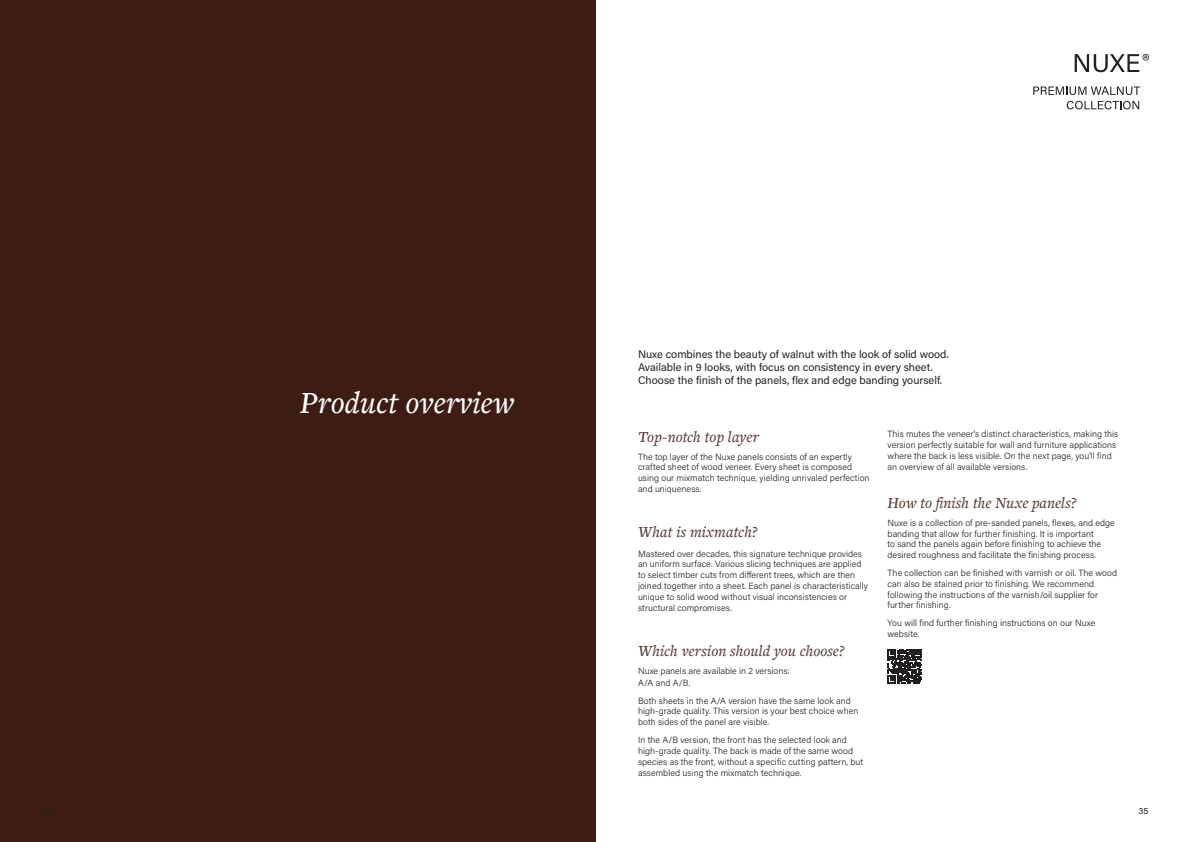
<style>
.page{position:relative;width:1191px;height:842px;background:#fff}
.page>*{position:absolute;margin:0;border:0;box-sizing:border-box;transform-origin:0 0}
.t1{font:italic 500 32px "Freight Text Pro";color:#fff}
.t2{font:italic 500 16px "Freight Text Pro";color:#593b33}
.t3{font:11px/13.2px "Acumin Pro";color:#231f20}
.t4{font:300 9px/10.8px "Acumin Pro";letter-spacing:.005em;color:#231f20}
.t5{font:9px "Acumin Pro";color:#231f20}
</style>
<div class="page">
<div style="left:0;top:0;width:595px;height:842px;background:#3d1c13"></div>
<svg style="left:1074px;top:54px;width:75px;height:18px"></svg>
<svg style="left:1033px;top:87px;width:107px;height:8px"></svg>
<svg style="left:1066px;top:101px;width:73px;height:8px"></svg>
<svg style="left:887px;top:649px;width:34px;height:34px"></svg>
<h1 class="t1" style="left:300px;top:381px;width:216px">Product overview</h1>
<p class="t3" style="left:638px;top:347px;width:312px">Nuxe combines the beauty of walnut with the look of solid wood.<br>Available in 9 looks, with focus on consistency in every sheet.<br>Choose the finish of the panels, flex and edge banding yourself.</p>
<h2 class="t2" style="left:638px;top:426px;width:122px">Top-notch top layer</h2>
<p class="t4" style="left:638px;top:451px;width:233px">The top layer of the Nuxe panels consists of an expertly crafted sheet of wood veneer. Every sheet is composed using our mixmatch technique, yielding unrivaled perfection and uniqueness.</p>
<h2 class="t2" style="left:638px;top:522px;width:121px">What is mixmatch?</h2>
<p class="t4" style="left:638px;top:548px;width:232px">Mastered over decades, this signature technique provides an uniform surface. Various slicing techniques are applied to select timber cuts from different trees, which are then joined together into a sheet. Each panel is characteristically unique to solid wood without visual inconsistencies or structural compromises.</p>
<h2 class="t2" style="left:638px;top:640px;width:208px">Which version should you choose?</h2>
<p class="t4" style="left:638px;top:664px;width:153px;line-height:12px">Nuxe panels are available in 2 versions:<br>A/A and A/B.</p>
<p class="t4" style="left:638px;top:695px;width:222px">Both sheets in the A/A version have the same look and high-grade quality. This version is your best choice when both sides of the panel are visible.</p>
<p class="t4" style="left:638px;top:734px;width:227px">In the A/B version, the front has the selected look and high-grade quality. The back is made of the same wood species as the front, without a specific cutting pattern, but assembled using the mixmatch technique.</p>
<p class="t4" style="left:887px;top:428px;width:232px">This mutes the veneer's distinct characteristics, making this version perfectly suitable for wall and furniture applications where the back is less visible. On the next page, you'll find an overview of all available versions.</p>
<h2 class="t2" style="left:887px;top:492px;width:191px">How to finish the Nuxe panels?</h2>
<p class="t4" style="left:887px;top:517px;width:229px">Nuxe is a collection of pre-sanded panels, flexes, and edge banding that allow for further finishing. It is important<br>to sand the panels again before finishing to achieve the desired roughness and facilitate the finishing process.</p>
<p class="t4" style="left:887px;top:567px;width:231px">The collection can be finished with varnish or oil. The wood can also be stained prior to finishing. We recommend following the instructions of the varnish/oil supplier for further finishing.</p>
<p class="t4" style="left:887px;top:617px;width:209px">You will find further finishing instructions on our Nuxe website.</p>
<p class="t5" style="left:1138px;top:805px;width:11px">35</p>
</div>
